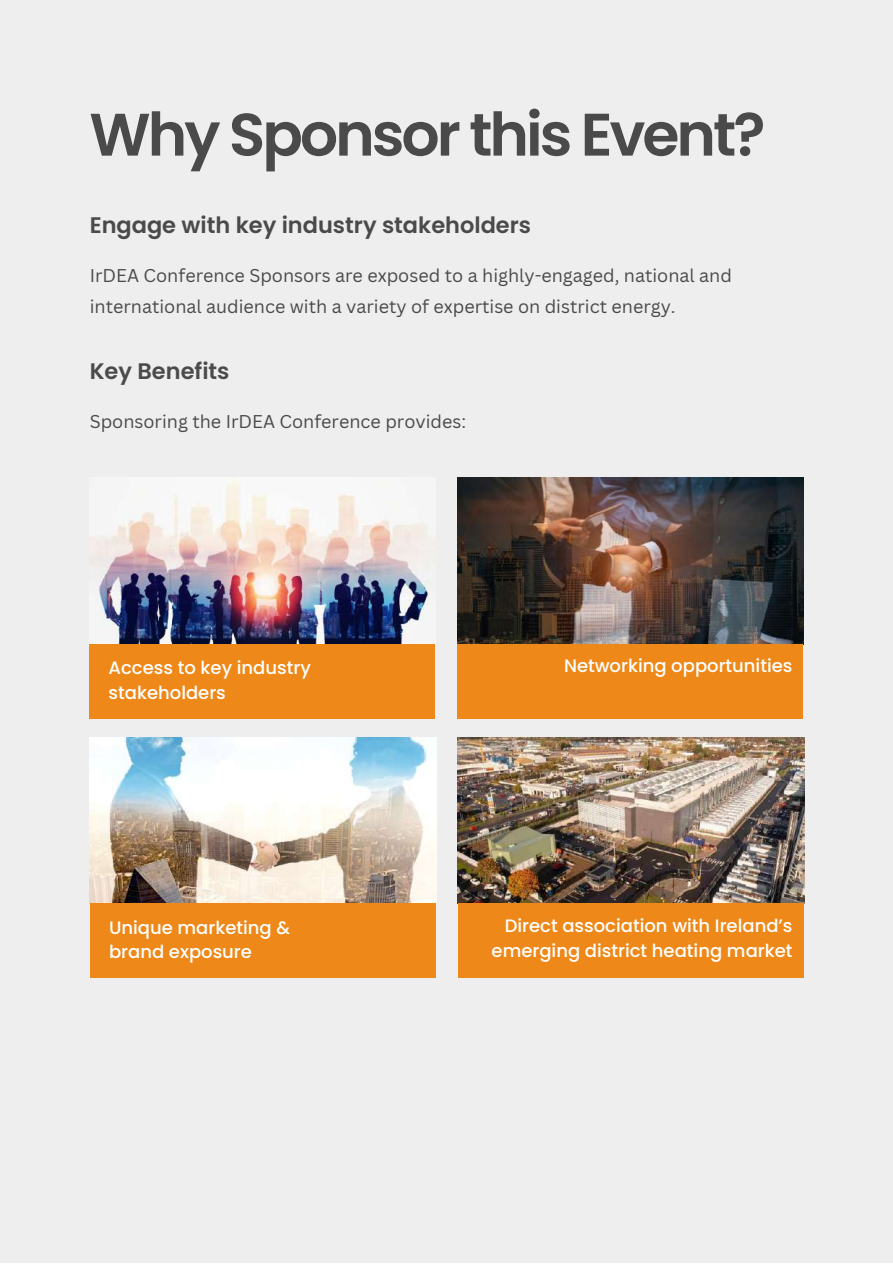
<style>
.page{position:relative;width:893px;height:1264px;background:#fff}
.page>*{position:absolute;margin:0;border:0;box-sizing:border-box;transform-origin:0 0}
.t1{font:600 59.85px "Poppins";letter-spacing:-.05em;color:#4b4a4a}
.t2{font:600 22.5px "Poppins";color:#4b4a4a}
.t3{font:18px/30.3px "Canva Sans";color:#4b4a4a}
.t4{font:500 18px/24.8px "Poppins";color:#fff;text-align:right}
</style>
<div class="page">
<div style="left:0;top:0;width:892px;height:1262px;background:#eee"></div>
<img style="left:457px;top:478px;width:346px;height:166px">
<img style="left:92px;top:478px;width:343px;height:166px">
<div style="left:457px;top:644px;width:346px;height:74px;background:#ee8919"></div>
<div style="left:89px;top:644px;width:346px;height:74px;background:#ee8919"></div>
<img style="left:458px;top:737px;width:346px;height:166px">
<img style="left:90px;top:737px;width:346px;height:166px">
<div style="left:458px;top:903px;width:345px;height:75px;background:#ee8919"></div>
<div style="left:90px;top:903px;width:345px;height:75px;background:#ee8919"></div>
<h1 class="t1" style="left:89px;top:93px;width:677px">Why Sponsor this Event?</h1>
<p class="t2" style="left:90px;top:209px;width:443px">Engage with key industry stakeholders</p>
<p class="t3" style="left:90px;top:260px;width:643px">IrDEA Conference Sponsors are exposed to a highly-engaged, national and international audience with a variety of expertise on district energy.</p>
<p class="t2" style="left:90px;top:355px;width:141px">Key Benefits</p>
<p class="t3" style="left:90px;top:406px;width:378px">Sponsoring the IrDEA Conference provides:</p>
<p class="t4" style="left:109px;top:655px;width:204px">Access to key industry</p>
<p class="t4" style="left:564px;top:653px;width:230px">Networking opportunities</p>
<p class="t4" style="left:109px;top:680px;width:119px">stakeholders</p>
<p class="t4" style="left:109px;top:914px;width:182px;text-align:left">Unique marketing &amp; brand exposure</p>
<p class="t4" style="left:491px;top:913px;width:302px">Direct association with Ireland’s emerging district heating market</p>
</div>
